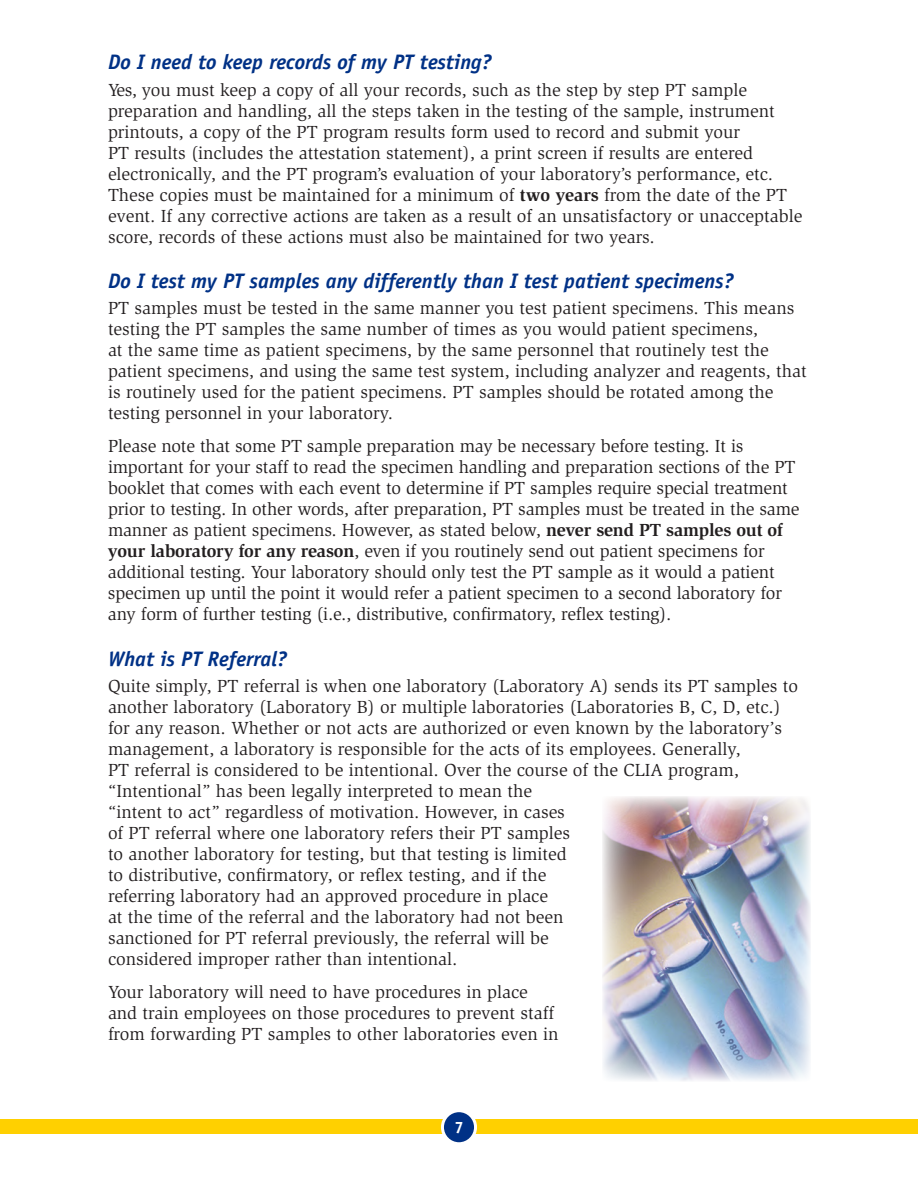
<style>
.page{position:relative;width:918px;height:1188px;background:#fff}
.page>*{position:absolute;margin:0;border:0;box-sizing:border-box;transform-origin:0 0}
.t1{font:italic 700 21px "Officina Sans Std";color:#003186}
.Body_copy{font:18px/21px "Slimbach Std";color:#231f20}
.t2{font:700 16.5px "Officina Sans Std";color:#fff}
.s1{font-weight:700}
</style>
<div class="page">
<div style="left:0;top:1120px;width:918px;height:14px;background:#ffd000"></div>
<div style="left:442px;top:1111px;width:34px;height:33px;background:#003186;border-radius:50%"></div>
<div style="left:441px;top:1109px;width:36px;height:36px;border:3px solid #fff;border-radius:50%"></div>
<img style="left:602px;top:796px;width:209px;height:285px">
<h3 class="t1" style="left:108px;top:49px;width:385px">Do I need to keep records of my PT testing?</h3>
<p class="Body_copy" style="left:108px;top:79px;width:696px">Yes, you must keep a copy of all your records, such as the step by step PT sample preparation and handling, all the steps taken in the testing of the sample, instrument printouts, a copy of the PT program results form used to record and submit your<br>PT results (includes the attestation statement), a print screen if results are entered electronically, and the PT program’s evaluation of your laboratory’s performance, etc.<br>These copies must be maintained for a minimum of <span class="s1">two years</span> from the date of the PT event. If any corrective actions are taken as a result of an unsatisfactory or unacceptable score, records of these actions must also be maintained for two years.</p>
<h3 class="t1" style="left:108px;top:268px;width:627px">Do I test my PT samples any differently than I test patient specimens?</h3>
<p class="Body_copy" style="left:108px;top:298px;width:700px">PT samples must be tested in the same manner you test patient specimens. This means testing the PT samples the same number of times as you would patient specimens,<br>at the same time as patient specimens, by the same personnel that routinely test the patient specimens, and using the same test system, including analyzer and reagents, that is routinely used for the patient specimens. PT samples should be rotated among the testing personnel in your laboratory.</p>
<p class="Body_copy" style="left:108px;top:436px;width:693px">Please note that some PT sample preparation may be necessary before testing. It is important for your staff to read the specimen handling and preparation sections of the PT booklet that comes with each event to determine if PT samples require special treatment prior to testing. In other words, after preparation, PT samples must be treated in the same manner as patient specimens. However, as stated below, <span class="s1">never send PT samples out of your laboratory for any reason</span>, even if you routinely send out patient specimens for additional testing. Your laboratory should only test the PT sample as it would a patient specimen up until the point it would refer a patient specimen to a second laboratory for any form of further testing (i.e., distributive, confirmatory, reflex testing).</p>
<h3 class="t1" style="left:108px;top:646px;width:180px">What is PT Referral?</h3>
<p class="Body_copy" style="left:108px;top:676px;width:692px">Quite simply, PT referral is when one laboratory (Laboratory A) sends its PT samples to another laboratory (Laboratory B) or multiple laboratories (Laboratories B, C, D, etc.) for any reason. Whether or not acts are authorized or even known by the laboratory’s management, a laboratory is responsible for the acts of its employees. Generally,<br>PT referral is considered to be intentional. Over the course of the CLIA program, “Intentional” has been legally interpreted to mean the<br>“intent to act” regardless of motivation. However, in cases<br>of PT referral where one laboratory refers their PT samples<br>to another laboratory for testing, but that testing is limited<br>to distributive, confirmatory, or reflex testing, and if the<br>referring laboratory had an approved procedure in place<br>at the time of the referral and the laboratory had not been<br>sanctioned for PT referral previously, the referral will be<br>considered improper rather than intentional.</p>
<p class="Body_copy" style="left:108px;top:982px;width:452px">Your laboratory will need to have procedures in place and train employees on those procedures to prevent staff from forwarding PT samples to other laboratories even in</p>
<p class="t2" style="left:454px;top:1117px;width:11px">7</p>
</div>
